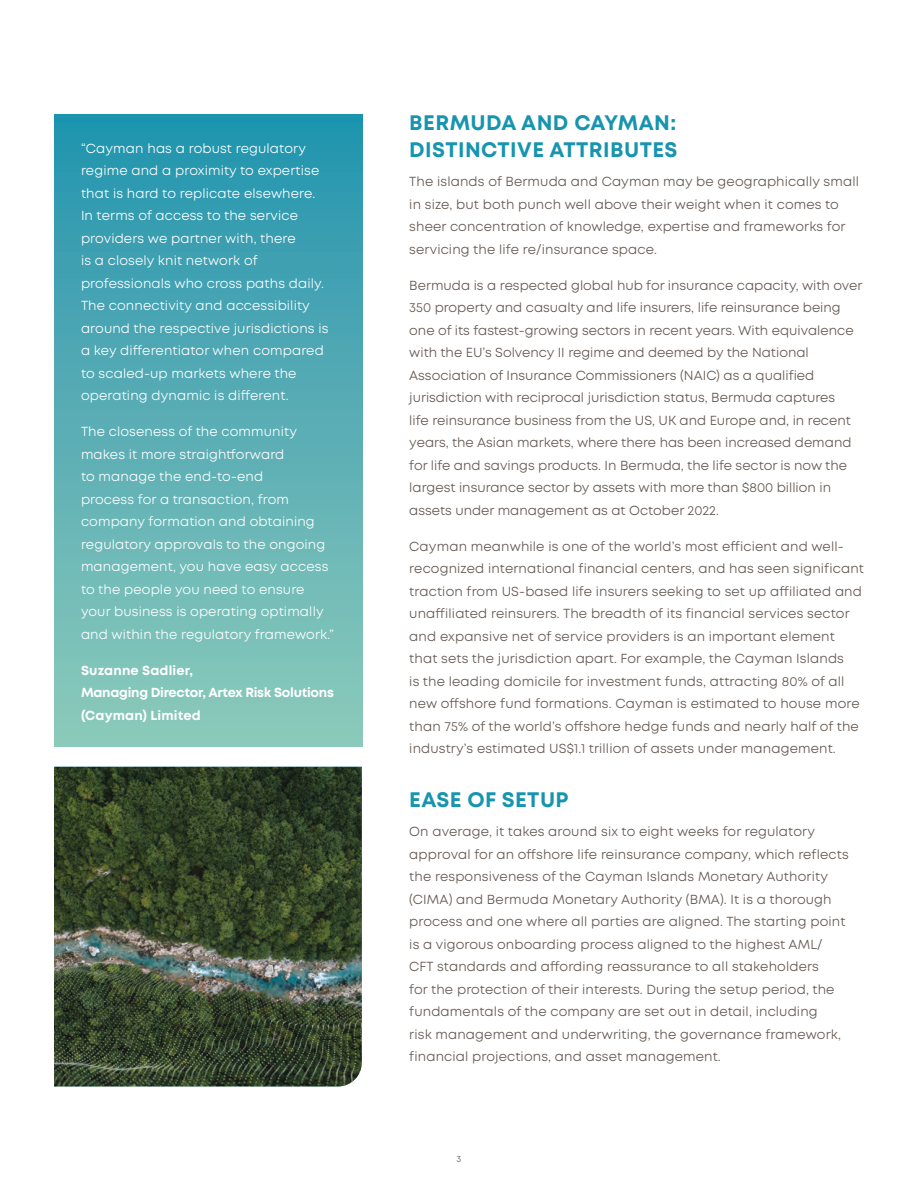
<style>
.page{position:relative;width:918px;height:1188px;background:#fff}
.page>*{position:absolute;margin:0;border:0;box-sizing:border-box;transform-origin:0 0}
.t1{font:700 21px/27px "Mont";letter-spacing:.02em;color:#1794ae}
.t2{font:13.2px/22.5px "Mont";letter-spacing:.01em;color:#635850}
.t3{font:13.2px/22.5px "Mont";letter-spacing:.01em;color:#fff}
.t4{font:700 13.2px/22.5px "Mont";letter-spacing:-.02em;color:#fff}
.t5{font:9px "Mont";color:#635850}
</style>
<div class="page">
<div style="left:54px;top:115px;width:309px;height:632px;background:linear-gradient(to bottom,#2493af,#8fcabb)"></div>
<img style="left:54px;top:767px;width:308px;height:319px">
<p class="t3" style="left:81px;top:137px;width:249px">“Cayman has a robust regulatory regime and a proximity to expertise that is hard to replicate elsewhere.<br>In terms of access to the service providers we partner with, there<br>is a closely knit network of professionals who cross paths daily.<br>The connectivity and accessibility around the respective jurisdictions is a key differentiator when compared to scaled-up markets where the operating dynamic is different.</p>
<p class="t3" style="left:81px;top:420px;width:254px">The closeness of the community makes it more straightforward<br>to manage the end-to-end<br>process for a transaction, from company formation and obtaining regulatory approvals to the ongoing management, you have easy access to the people you need to ensure your business is operating optimally and within the regulatory framework.”</p>
<p class="t4" style="left:81px;top:659px;width:255px">Suzanne Sadlier,<br>Managing Director, Artex Risk Solutions (Cayman) Limited</p>
<h1 class="t1" style="left:409px;top:109px;width:270px">BERMUDA AND CAYMAN:<br>DISTINCTIVE ATTRIBUTES</h1>
<p class="t2" style="left:409px;top:170px;width:451px">The islands of Bermuda and Cayman may be geographically small in size, but both punch well above their weight when it comes to sheer concentration of knowledge, expertise and frameworks for servicing the life re/insurance space.</p>
<p class="t2" style="left:409px;top:274px;width:455px">Bermuda is a respected global hub for insurance capacity, with over 350 property and casualty and life insurers, life reinsurance being one of its fastest-growing sectors in recent years. With equivalence with the EU’s Solvency II regime and deemed by the National Association of Insurance Commissioners (NAIC) as a qualified jurisdiction with reciprocal jurisdiction status, Bermuda captures<br>life reinsurance business from the US, UK and Europe and, in recent years, the Asian markets, where there has been increased demand for life and savings products. In Bermuda, the life sector is now the largest insurance sector by assets with more than $800 billion in assets under management as at October 2022.</p>
<p class="t2" style="left:409px;top:535px;width:456px">Cayman meanwhile is one of the world’s most efficient and well&shy;recognized international financial centers, and has seen significant traction from US-based life insurers seeking to set up affiliated and unaffiliated reinsurers. The breadth of its financial services sector and expansive net of service providers is an important element that sets the jurisdiction apart. For example, the Cayman Islands<br>is the leading domicile for investment funds, attracting 80% of all new offshore fund formations. Cayman is estimated to house more than 75% of the world’s offshore hedge funds and nearly half of the industry’s estimated US$1.1 trillion of assets under management.</p>
<h1 class="t1" style="left:409px;top:786px;width:161px">EASE OF SETUP</h1>
<p class="t2" style="left:409px;top:821px;width:441px">On average, it takes around six to eight weeks for regulatory approval for an offshore life reinsurance company, which reflects the responsiveness of the Cayman Islands Monetary Authority (CIMA) and Bermuda Monetary Authority (BMA). It is a thorough process and one where all parties are aligned. The starting point is a vigorous onboarding process aligned to the highest AML/ CFT standards and affording reassurance to all stakeholders<br>for the protection of their interests. During the setup period, the fundamentals of the company are set out in detail, including<br>risk management and underwriting, the governance framework, financial projections, and asset management.</p>
<p class="t5" style="left:457px;top:1153px;width:6px">3</p>
</div>
